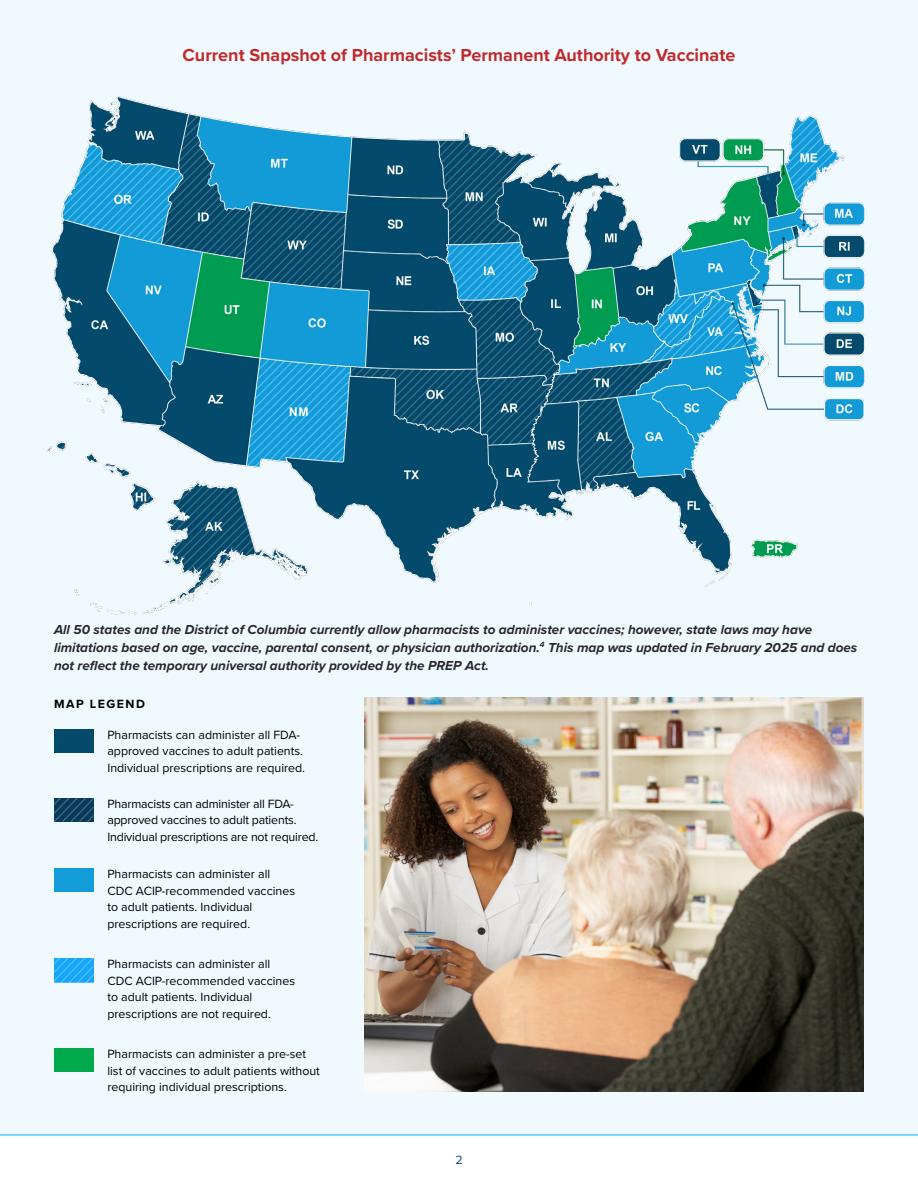
<style>
.page{position:relative;width:918px;height:1188px;background:#fff}
.page>*{position:absolute;margin:0;border:0;box-sizing:border-box;transform-origin:0 0}
.t1{font:700 18px "Proxima Nova";color:#c02a2c}
.t2{font:italic 700 13.5px/18px "Proxima Nova";color:#292829}
.t3{font:12.3px/16.5px "Proxima Nova";color:#000}
.t4{font:700 12.3px "Proxima Nova";letter-spacing:.12em;color:#000}
.t5{font:12.3px "Proxima Nova";color:#034a6b}
</style>
<div class="page">
<div style="left:0;top:0;width:918px;height:1135px;background:#eff9fe"></div>
<img style="left:48px;top:96px;width:817px;height:518px">
<div style="left:54px;top:729px;width:40px;height:23px;background:#034a6b"></div>
<div style="left:54px;top:1049px;width:40px;height:23px;background:#00aa4c"></div>
<img style="left:54px;top:798px;width:40px;height:23px">
<div style="left:54px;top:869px;width:40px;height:23px;background:#139cd8"></div>
<img style="left:54px;top:959px;width:40px;height:23px">
<img style="left:364px;top:698px;width:500px;height:393px">
<hr style="left:0;top:1135px;width:918px;height:1px;background:#00b8fd">
<h1 class="t1" style="left:183px;top:42px;width:554px">Current Snapshot of Pharmacists’ Permanent Authority to Vaccinate</h1>
<p class="t2" style="left:54px;top:620px;width:805px">All 50 states and the District of Columbia currently allow pharmacists to administer vaccines; however, state laws may have limitations based on age, vaccine, parental consent, or physician authorization.<sup>4</sup> This map was updated in February 2025 and does not reflect the temporary universal authority provided by the PREP Act.</p>
<p class="t4" style="left:54px;top:694px;width:93px">MAP LEGEND</p>
<p class="t3" style="left:107px;top:726px;width:199px">Pharmacists can administer all FDA&shy;approved vaccines to adult patients.<br>Individual prescriptions are required.</p>
<p class="t3" style="left:107px;top:795px;width:212px">Pharmacists can administer all FDA&shy;approved vaccines to adult patients.<br>Individual prescriptions are not required.</p>
<p class="t3" style="left:107px;top:866px;width:189px">Pharmacists can administer all<br>CDC ACIP-recommended vaccines to adult patients. Individual prescriptions are required.</p>
<p class="t3" style="left:107px;top:956px;width:189px">Pharmacists can administer all<br>CDC ACIP-recommended vaccines to adult patients. Individual prescriptions are not required.</p>
<p class="t3" style="left:107px;top:1046px;width:214px">Pharmacists can administer a pre-set list of vaccines to adult patients without requiring individual prescriptions.</p>
<p class="t5" style="left:455px;top:1150px;width:9px">2</p>
</div>
